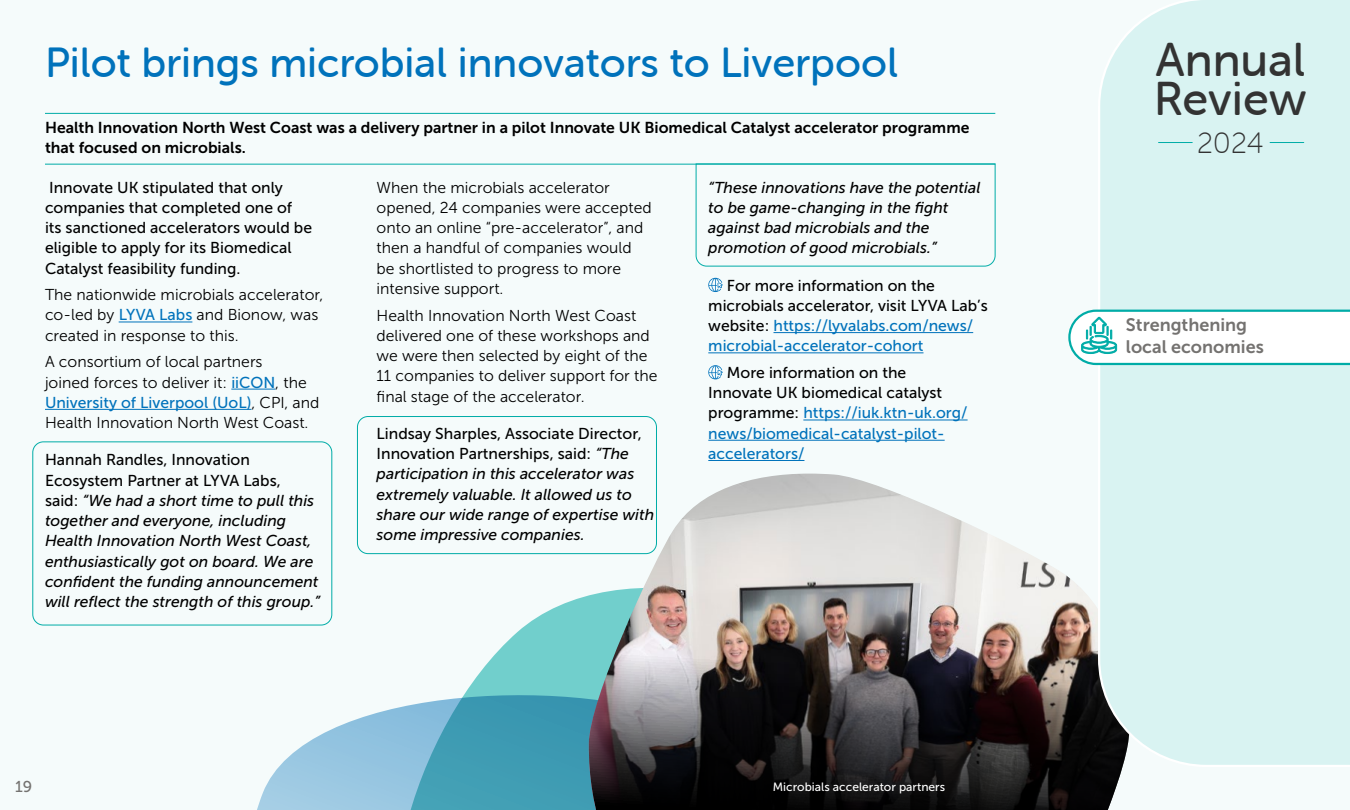
<style>
.page{position:relative;width:1350px;height:810px;background:#f5fbfb}
.page>*{position:absolute;margin:0;border:0;box-sizing:border-box;transform-origin:0 0}
.t1{font:47.33px/39.4px "Museo Sans Rounded 500";color:#333}
.t2{font:42px "Museo Sans Rounded 500";color:#0072bb}
.t3{font:29.33px "Museo Sans Rounded 100";color:#333}
.t4{font:18px/22.6px "Museo Sans 700";color:#747270}
.t5{font:italic 15.75px/20.2px "Museo Sans 500";color:#000}
.t6{font:15.75px/20.2px "Museo Sans 300";color:#000}
.t7{font:15.75px/20.2px "Museo Sans 500";color:#000}
.t8{font:15.75px/20.2px "Museo Sans 500";color:#0072bb}
.t9{font:15.75px/20.2px "Museo Sans 700";color:#000}
.t10{font:15.75px "Museo Sans 500";color:#747270}
.t11{font:12px "Museo Sans 500";color:#fff}
.s1{font-family:"Museo Sans 500";color:#0072bb}
.s2{font-family:"Museo Sans 300";color:#000}
.s3{font-style:normal}
.s4{color:#0072bb}
.s5{color:#000}
</style>
<div class="page">
<svg style="left:476px;top:595px;width:112px;height:82px;fill:#71cfcc"></svg>
<svg style="left:257px;top:677px;width:331px;height:133px"></svg>
<img style="left:588px;top:473px;width:535px;height:337px">
<hr style="left:45px;top:113px;width:950px;height:1px;background:#00aca7">
<hr style="left:45px;top:164px;width:950px;height:1px;background:#00aca7">
<hr style="left:119px;top:322px;width:73px;height:1px;background:#0072bb">
<hr style="left:231px;top:389px;width:44px;height:1px;background:#0072bb">
<hr style="left:45px;top:409px;width:206px;height:1px;background:#0072bb">
<hr style="left:774px;top:332px;width:199px;height:1px;background:#0072bb">
<hr style="left:708px;top:352px;width:216px;height:1px;background:#0072bb">
<hr style="left:803px;top:420px;width:165px;height:1px;background:#0072bb">
<hr style="left:708px;top:440px;width:237px;height:1px;background:#0072bb">
<hr style="left:708px;top:460px;width:96px;height:1px;background:#0072bb">
<svg style="left:708px;top:278px;width:15px;height:14px"></svg>
<svg style="left:708px;top:365px;width:15px;height:14px"></svg>
<div style="left:33px;top:442px;width:299px;height:183px;border:1px solid #00aca7;border-radius:11px"></div>
<div style="left:357px;top:416px;width:300px;height:138px;border:1px solid #00aca7;border-radius:11px"></div>
<svg style="left:696px;top:164px;width:300px;height:102px"></svg>
<div style="left:1098px;top:0;width:252px;height:767px;background:#d9f3f2"></div>
<hr style="left:1270px;top:142px;width:34px;height:1px;background:#00aca7">
<hr style="left:1159px;top:142px;width:33px;height:1px;background:#00aca7">
<svg style="left:1068px;top:308px;width:282px;height:58px"></svg>
<h2 class="t2" style="left:45px;top:39px;width:855px">Pilot brings microbial innovators to Liverpool</h2>
<p class="t9" style="left:45px;top:117px;width:926px">Health Innovation North West Coast was a delivery partner in a pilot Innovate UK Biomedical Catalyst accelerator programme that focused on microbials.</p>
<p class="t7" style="left:45px;top:177px;width:269px">Innovate UK stipulated that only companies that completed one of its sanctioned accelerators would be eligible to apply for its Biomedical Catalyst feasibility funding.</p>
<p class="t6" style="left:45px;top:285px;width:280px">The nationwide microbials accelerator, co-led by <span class="s1">LYVA Labs</span> and Bionow, was created in response to this.</p>
<p class="t6" style="left:45px;top:352px;width:263px">A consortium of local partners joined forces to deliver it: <span class="s1">iiCON</span>, the</p>
<p class="t8" style="left:45px;top:392px;width:276px">University of Liverpool (UoL)<span class="s2">, CPI, and</span></p>
<p class="t6" style="left:45px;top:413px;width:265px">Health Innovation North West Coast.</p>
<p class="t5" style="left:45px;top:450px;width:277px"><span class="s3">Hannah Randles, Innovation Ecosystem Partner at LYVA Labs,<br>said:</span> “We had a short time to pull this together and everyone, including Health Innovation North West Coast, enthusiastically got on board. We are confident the funding announcement will reflect the strength of this group.”</p>
<p class="t5" style="left:708px;top:177px;width:274px">“These innovations have the potential to be game-changing in the fight against bad microbials and the promotion of good microbials.”</p>
<p class="t7" style="left:708px;top:275px;width:281px;text-indent:19px">For more information on the microbials accelerator, visit LYVA Lab’s website: <span class="s4">https://lyvalabs.com/news/ microbial-accelerator-cohort</span></p>
<p class="t8" style="left:708px;top:362px;width:261px;text-indent:19px"><span class="s5">More information on the<br>Innovate UK biomedical catalyst programme:</span> https://iuk.ktn-uk.org/ news/biomedical-catalyst-pilot&shy;accelerators/</p>
<p class="t6" style="left:377px;top:177px;width:277px">When the microbials accelerator opened, 24 companies were accepted onto an online “pre-accelerator”, and then a handful of companies would be shortlisted to progress to more intensive support.</p>
<p class="t6" style="left:377px;top:305px;width:282px">Health Innovation North West Coast delivered one of these workshops and we were then selected by eight of the 11 companies to deliver support for the final stage of the accelerator.</p>
<p class="t5" style="left:377px;top:423px;width:279px"><span class="s3">Lindsay Sharples, Associate Director, Innovation Partnerships, said:</span> “The participation in this accelerator was extremely valuable. It allowed us to share our wide range of expertise with some impressive companies.</p>
<p class="t10" style="left:15px;top:778px;width:19px">19</p>
<p class="t11" style="left:773px;top:781px;width:174px">Microbials accelerator partners</p>
<h1 class="t1" style="left:1154px;top:40px;width:155px">Annual<br>Review</h1>
<h3 class="t3" style="left:1197px;top:127px;width:68px">2024</h3>
<p class="t4" style="left:1126px;top:313px;width:139px">Strengthening local economies</p>
</div>
